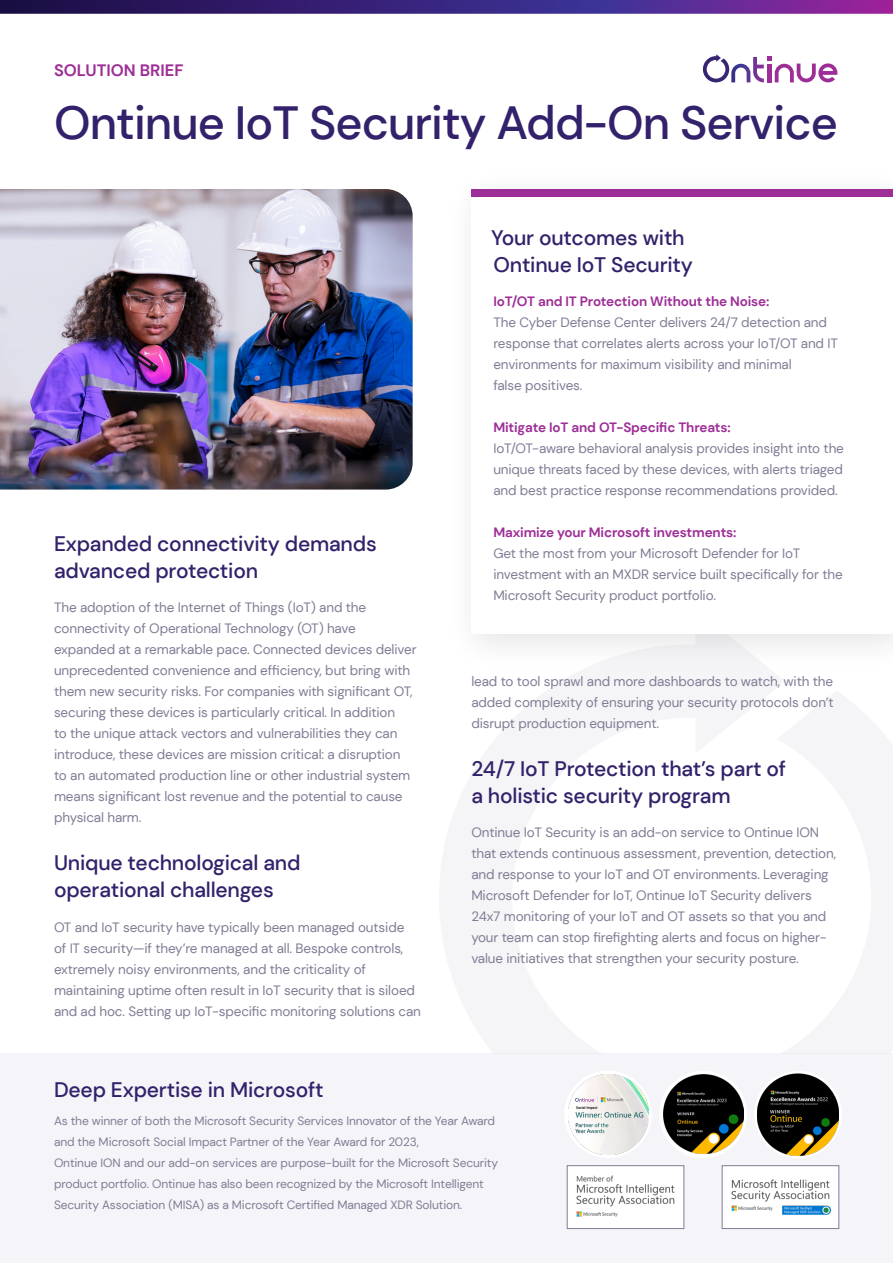
<style>
.page{position:relative;width:893px;height:1263px;background:#fff}
.page>*{position:absolute;margin:0;border:0;box-sizing:border-box;transform-origin:0 0}
.t1{font:500 46.5px "DM Sans";letter-spacing:-.02em;color:#33226b}
.t2{font:500 21px/27px "DM Sans";letter-spacing:-.01em;color:#33226b}
.t3{font:700 16.5px "DM Sans";color:#9e2e97}
.Body_Copy{font:13.5px/21px "DM Sans";letter-spacing:-.01em;color:#7e7d95}
.Body_Copy-2{font:700 13.5px "DM Sans";letter-spacing:-.01em;color:#9e2e97}
.Body_Copy-3{font:12px/21px "DM Sans";letter-spacing:-.01em;color:#7e7d95}
</style>
<div class="page">
<img style="left:0;top:0;width:893px;height:13px">
<svg style="left:703px;top:54px;width:134px;height:28px"></svg>
<div style="left:445px;top:166px;width:448px;height:506px;background:#231f20;opacity:.12"></div>
<div style="left:471px;top:189px;width:422px;height:445px;background:#fff"></div>
<div style="left:471px;top:189px;width:422px;height:7px;background:#9e2e97"></div>
<img style="left:0;top:189px;width:413px;height:300px">
<div style="left:0;top:1053px;width:893px;height:210px;background:#f5f5f9"></div>
<img style="left:576px;top:1175px;width:99px;height:42px">
<div style="left:567px;top:1165px;width:117px;height:64px;border:1px solid #7e7d95"></div>
<img style="left:731px;top:1179px;width:101px;height:36px">
<div style="left:722px;top:1165px;width:117px;height:64px;border:1px solid #7e7d95"></div>
<div style="left:754px;top:1071px;width:88px;height:87px;background:#fff;border-radius:50%"></div>
<img style="left:757px;top:1073px;width:82px;height:83px">
<div style="left:659px;top:1071px;width:88px;height:87px;background:#fff;border-radius:50%"></div>
<img style="left:663px;top:1074px;width:80px;height:80px">
<div style="left:564px;top:1071px;width:88px;height:87px;background:#fff;border-radius:50%"></div>
<img style="left:568px;top:1075px;width:80px;height:79px">
<p class="t3" style="left:54px;top:60px;width:131px">SOLUTION BRIEF</p>
<h1 class="t1" style="left:54px;top:94px;width:785px">Ontinue IoT Security Add-On Service</h1>
<h2 class="t2" style="left:54px;top:530px;width:324px">Expanded connectivity demands advanced protection</h2>
<p class="Body_Copy" style="left:54px;top:597px;width:364px">The adoption of the Internet of Things (IoT) and the connectivity of Operational Technology (OT) have expanded at a remarkable pace. Connected devices deliver unprecedented convenience and efficiency, but bring with them new security risks. For companies with significant OT, securing these devices is particularly critical. In addition<br>to the unique attack vectors and vulnerabilities they can introduce, these devices are mission critical: a disruption to an automated production line or other industrial system means significant lost revenue and the potential to cause physical harm.</p>
<h2 class="t2" style="left:54px;top:849px;width:248px">Unique technological and</h2>
<h2 class="t2" style="left:54px;top:876px;width:221px">operational challenges</h2>
<p class="Body_Copy" style="left:54px;top:917px;width:368px">OT and IoT security have typically been managed outside<br>of IT security—if they’re managed at all. Bespoke controls, extremely noisy environments, and the criticality of maintaining uptime often result in IoT security that is siloed and ad hoc. Setting up IoT-specific monitoring solutions can</p>
<h2 class="t2" style="left:54px;top:1076px;width:271px">Deep Expertise in Microsoft</h2>
<h2 class="t2" style="left:491px;top:224px;width:203px">Your outcomes with<br>Ontinue IoT Security</h2>
<p class="Body_Copy-2" style="left:493px;top:293px;width:278px">IoT/OT and IT Protection Without the Noise:</p>
<p class="Body_Copy" style="left:493px;top:312px;width:346px">The Cyber Defense Center delivers 24/7 detection and response that correlates alerts across your IoT/OT and IT environments for maximum visibility and minimal</p>
<p class="Body_Copy" style="left:493px;top:375px;width:91px">false positives.</p>
<p class="Body_Copy-2" style="left:493px;top:419px;width:239px">Mitigate IoT and OT-Specific Threats:</p>
<p class="Body_Copy" style="left:493px;top:438px;width:352px;text-align:justify">IoT/OT-aware behavioral analysis provides insight into the unique threats faced by these devices, with alerts triaged and best practice response recommendations provided.</p>
<p class="Body_Copy-2" style="left:493px;top:524px;width:245px">Maximize your Microsoft investments:</p>
<p class="Body_Copy" style="left:493px;top:543px;width:351px">Get the most from your Microsoft Defender for IoT investment with an MXDR service built specifically for the<br>Microsoft Security product portfolio.</p>
<p class="Body_Copy" style="left:471px;top:671px;width:364px;text-align:justify">lead to tool sprawl and more dashboards to watch, with the added complexity of ensuring your security protocols don’t disrupt production equipment.</p>
<h2 class="t2" style="left:471px;top:755px;width:316px">24/7 IoT Protection that’s part of a holistic security program</h2>
<p class="Body_Copy" style="left:471px;top:822px;width:366px">Ontinue IoT Security is an add-on service to Ontinue ION that extends continuous assessment, prevention, detection, and response to your IoT and OT environments. Leveraging Microsoft Defender for IoT, Ontinue IoT Security delivers 24x7 monitoring of your IoT and OT assets so that you and your team can stop firefighting alerts and focus on higher&shy;value initiatives that strengthen your security posture.</p>
<p class="Body_Copy-3" style="left:54px;top:1110px;width:443px">As the winner of both the Microsoft Security Services Innovator of the Year Award and the Microsoft Social Impact Partner of the Year Award for 2023,</p>
<p class="Body_Copy-3" style="left:54px;top:1152px;width:445px">Ontinue ION and our add-on services are purpose-built for the Microsoft Security product portfolio. Ontinue has also been recognized by the Microsoft Intelligent<br>Security Association (MISA) as a Microsoft Certified Managed XDR Solution.</p>
</div>
